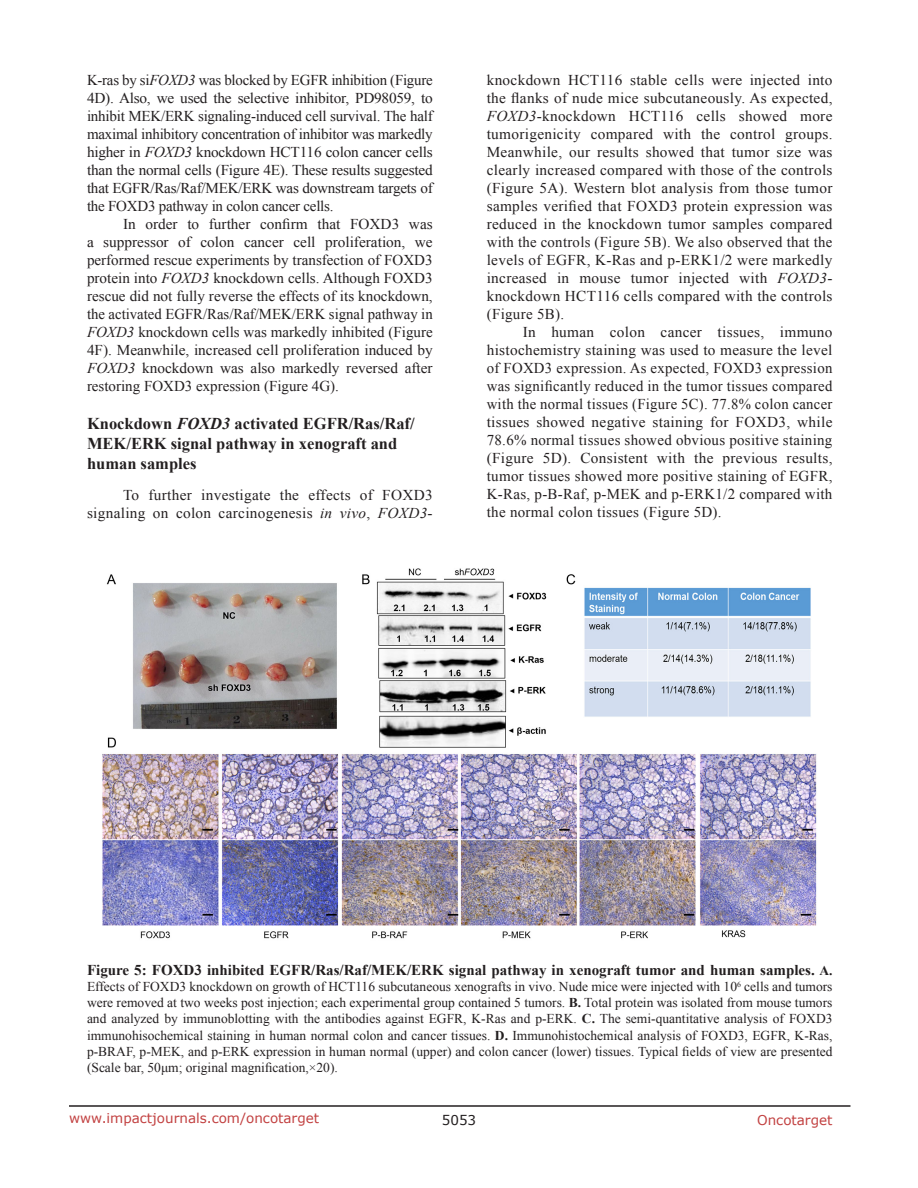
<style>
.page{position:relative;width:918px;height:1188px;background:#fff}
.page>*{position:absolute;margin:0;border:0;box-sizing:border-box;transform-origin:0 0}
.SubHeading{font:700 16.5px/19.8px "Times New Roman";color:#231f20}
.BodyText{font:15px/18px "Times New Roman";letter-spacing:.02em;color:#231f20;text-align:justify}
.figuretext{font:700 15px "Times New Roman";color:#231f20}
.figuretext-2{font:13.5px/16.2px "Times New Roman";color:#231f20;text-align:justify}
.t1{font:13.5px "Verdana";color:#c24141}
.t2{font:13.5px "Verdana";color:#231f20}
.s1{font-style:italic}
.s2{font-size:13.5px}
.s3{font-weight:700}
</style>
<div class="page">
<hr style="left:69px;top:1105px;width:781px;height:2px;background:#231f20">
<img style="left:102px;top:568px;width:715px;height:371px">
<p class="BodyText" style="left:87px;top:71px;width:347px">K-ras by si<span class="s1">FOXD3</span> was blocked by EGFR inhibition (Figure 4D). Also, we used the selective inhibitor, PD98059, to inhibit MEK/ERK signaling-induced cell survival. The half maximal inhibitory concentration of inhibitor was markedly higher in <span class="s1">FOXD3</span> knockdown HCT116 colon cancer cells than the normal cells (Figure 4E). These results suggested that EGFR/Ras/Raf/MEK/ERK was downstream targets of the FOXD3 pathway in colon cancer cells.</p>
<p class="BodyText" style="left:87px;top:215px;width:347px;text-indent:36px">In order to further confirm that FOXD3 was a suppressor of colon cancer cell proliferation, we performed rescue experiments by transfection of FOXD3 protein into <span class="s1">FOXD3</span> knockdown cells. Although FOXD3 rescue did not fully reverse the effects of its knockdown, the activated EGFR/Ras/Raf/MEK/ERK signal pathway in <span class="s1">FOXD3</span> knockdown cells was markedly inhibited (Figure 4F). Meanwhile, increased cell proliferation induced by <span class="s1">FOXD3</span> knockdown was also markedly reversed after restoring FOXD3 expression (Figure 4G).</p>
<p class="SubHeading" style="left:87px;top:413px;width:329px">Knockdown <span class="s1">FOXD3</span> activated EGFR/Ras/Raf/<br>MEK/ERK signal pathway in xenograft and human samples</p>
<p class="BodyText" style="left:87px;top:486px;width:347px;text-align:right">To further investigate the effects of FOXD3 signaling on colon carcinogenesis <span class="s1">in vivo</span>, <span class="s1">FOXD3</span>-</p>
<p class="BodyText" style="left:487px;top:71px;width:347px">knockdown HCT116 stable cells were injected into the flanks of nude mice subcutaneously. As expected, <span class="s1">FOXD3</span>-knockdown HCT116 cells showed more tumorigenicity compared with the control groups.<br>Meanwhile, our results showed that tumor size was clearly increased compared with those of the controls (Figure 5A). Western blot analysis from those tumor samples verified that FOXD3 protein expression was reduced in the knockdown tumor samples compared with the controls (Figure 5B). We also observed that the levels of EGFR, K-Ras and p-ERK1/2 were markedly increased in mouse tumor injected with <span class="s1">FOXD3</span>- knockdown HCT116 cells compared with the controls (Figure 5B).</p>
<p class="BodyText" style="left:487px;top:323px;width:347px;text-indent:36px">In human colon cancer tissues, immuno histochemistry staining was used to measure the level of FOXD3 expression. As expected, FOXD3 expression was significantly reduced in the tumor tissues compared with the normal tissues (Figure 5C). 77.8% colon cancer tissues showed negative staining for FOXD3, while 78.6% normal tissues showed obvious positive staining (Figure 5D). Consistent with the previous results, tumor tissues showed more positive staining of EGFR, K-Ras, p-B-Raf, p-MEK and p-ERK1/2 compared with the normal colon tissues (Figure 5D).</p>
<p class="figuretext" style="left:87px;top:959px;width:747px">Figure 5: FOXD3 inhibited EGFR/Ras/Raf/MEK/ERK signal pathway in xenograft tumor and human samples. <span class="s2">A.</span></p>
<p class="figuretext-2" style="left:87px;top:978px;width:747px">Effects of FOXD3 knockdown on growth of HCT116 subcutaneous xenografts in vivo. Nude mice were injected with 10<sup>6</sup> cells and tumors were removed at two weeks post injection; each experimental group contained 5 tumors. <span class="s3">B.</span> Total protein was isolated from mouse tumors and analyzed by immunoblotting with the antibodies against EGFR, K-Ras and p-ERK. <span class="s3">C.</span> The semi-quantitative analysis of FOXD3 immunohisochemical staining in human normal colon and cancer tissues. <span class="s3">D.</span> Immunohistochemical analysis of FOXD3, EGFR, K-Ras, p-BRAF, p-MEK, and p-ERK expression in human normal (upper) and colon cancer (lower) tissues. Typical fields of view are presented (Scale bar, 50μm; original magnification,×20).</p>
<p class="t1" style="left:69px;top:1109px;width:252px">www.impactjournals.com/oncotarget</p>
<p class="t2" style="left:442px;top:1111px;width:36px">5053</p>
<p class="t1" style="left:757px;top:1111px;width:77px">Oncotarget</p>
</div>
